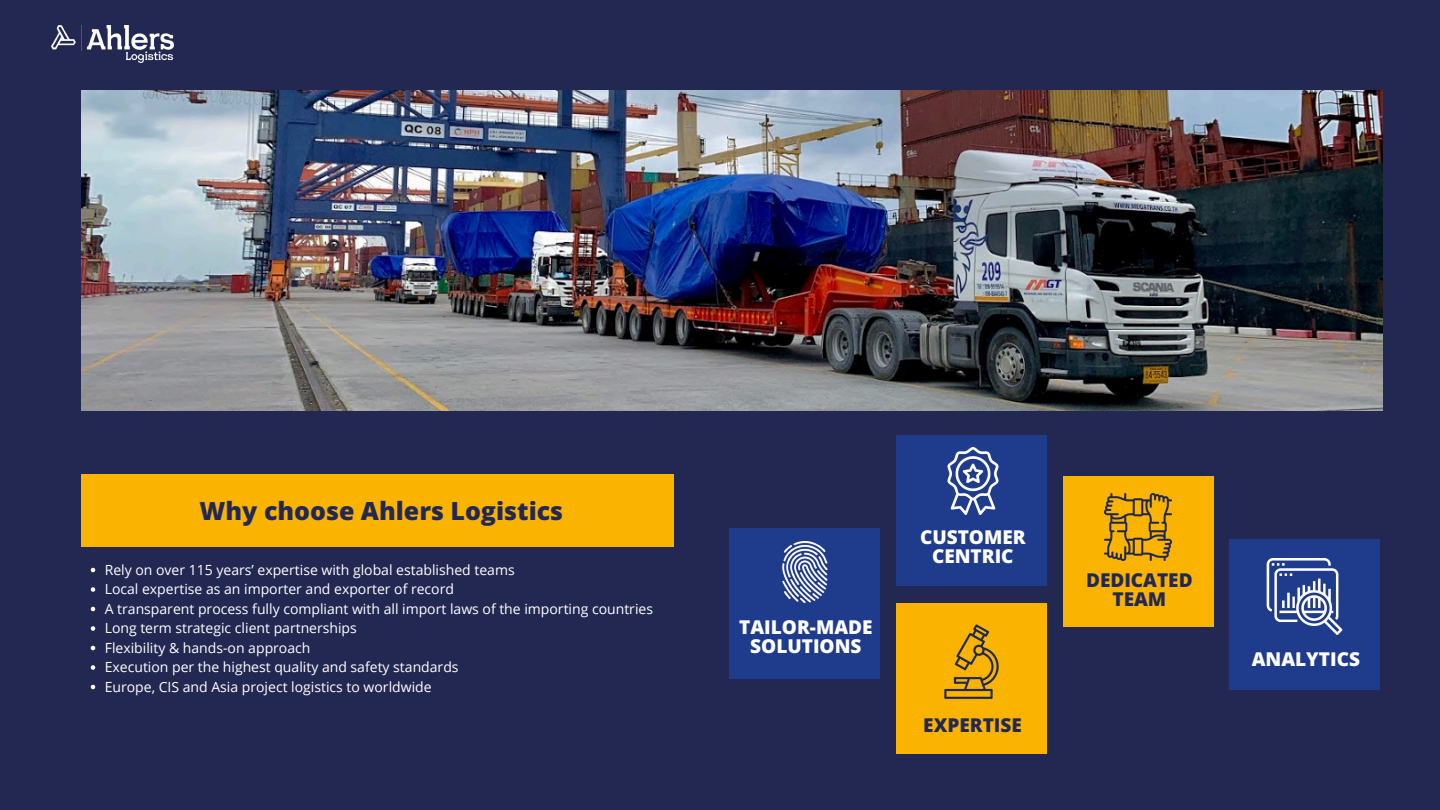
<style>
.page{position:relative;width:1440px;height:810px;background:#232852}
.page>*{position:absolute;margin:0;border:0;box-sizing:border-box;transform-origin:0 0}
.t1{font:800 25px "Open Sans";color:#232852}
.t2{font:800 19px/18.8px "Open Sans";color:#fff;text-align:center}
.t3{font:800 19px "Open Sans";color:#232852}
.t4{font:14px "Open Sans";color:#fff}
</style>
<div class="page">
<img style="left:81px;top:91px;width:1301px;height:320px">
<div style="left:729px;top:528px;width:151px;height:151px;background:#1f3c8c"></div>
<img style="left:782px;top:541px;width:46px;height:62px">
<div style="left:896px;top:435px;width:151px;height:151px;background:#1f3c8c"></div>
<img style="left:947px;top:448px;width:52px;height:67px">
<div style="left:896px;top:603px;width:151px;height:151px;background:#fab400"></div>
<img style="left:944px;top:624px;width:55px;height:75px">
<div style="left:1063px;top:476px;width:151px;height:150px;background:#fab400"></div>
<img style="left:1105px;top:494px;width:67px;height:66px">
<div style="left:1229px;top:539px;width:151px;height:151px;background:#1f3c8c"></div>
<img style="left:1267px;top:558px;width:76px;height:76px">
<div style="left:81px;top:474px;width:593px;height:73px;background:#fab400"></div>
<svg style="left:91px;top:568px;width:4px;height:4px"></svg>
<svg style="left:91px;top:587px;width:4px;height:5px"></svg>
<svg style="left:91px;top:607px;width:4px;height:4px"></svg>
<svg style="left:91px;top:626px;width:4px;height:5px"></svg>
<svg style="left:91px;top:646px;width:4px;height:4px"></svg>
<svg style="left:91px;top:665px;width:4px;height:5px"></svg>
<svg style="left:91px;top:685px;width:4px;height:4px"></svg>
<img style="left:51px;top:25px;width:122px;height:37px">
<p class="t1" style="left:200px;top:494px;width:365px">Why choose Ahlers Logistics</p>
<p class="t4" style="left:105px;top:560px;width:411px">Rely on over 115 years’ expertise with global established teams</p>
<p class="t4" style="left:105px;top:579px;width:351px">Local expertise as an importer and exporter of record</p>
<p class="t4" style="left:105px;top:599px;width:550px">A transparent process fully compliant with all import laws of the importing countries</p>
<p class="t4" style="left:105px;top:618px;width:254px">Long term strategic client partnerships</p>
<h2 class="t4" style="left:105px;top:638px;width:207px">Flexibility &amp; hands-on approach</h2>
<p class="t4" style="left:105px;top:657px;width:355px">Execution per the highest quality and safety standards</p>
<p class="t4" style="left:105px;top:677px;width:328px">Europe, CIS and Asia project logistics to worldwide</p>
<p class="t2" style="left:739px;top:617px;width:135px">TAILOR-MADE</p>
<p class="t2" style="left:750px;top:636px;width:113px">SOLUTIONS</p>
<p class="t2" style="left:920px;top:527px;width:107px">CUSTOMER<br>CENTRIC</p>
<p class="t3" style="left:923px;top:712px;width:100px">EXPERTISE</p>
<p class="t3" style="left:1086px;top:567px;width:108px">DEDICATED</p>
<p class="t3" style="left:1112px;top:585px;width:55px">TEAM</p>
<p class="t2" style="left:1252px;top:649px;width:110px">ANALYTICS</p>
</div>
